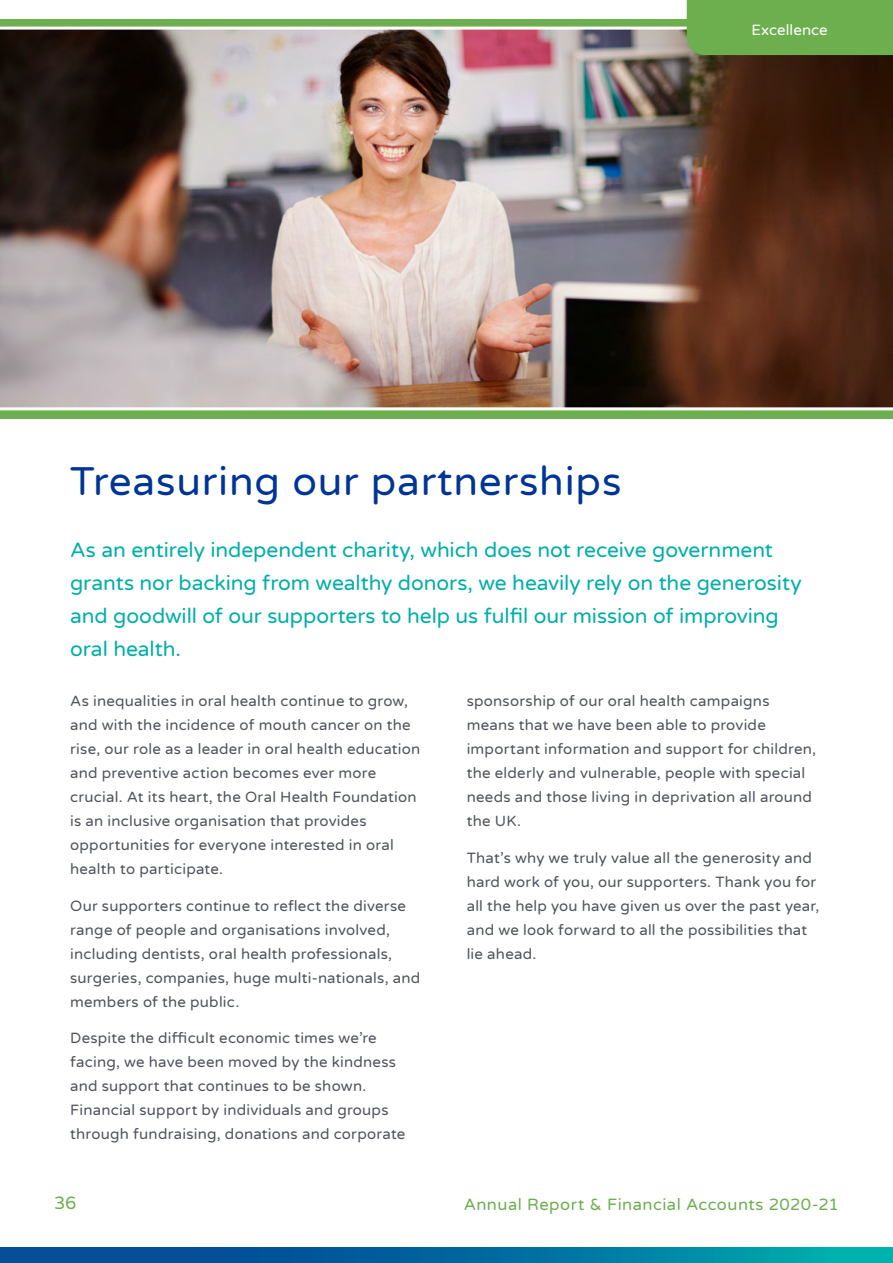
<style>
.page{position:relative;width:893px;height:1263px;background:#fff}
.page>*{position:absolute;margin:0;border:0;box-sizing:border-box;transform-origin:0 0}
.t1{font:40.5px "Varela Round";letter-spacing:.02em;color:#003595}
.t2{font:21px/33px "Varela Round";letter-spacing:-.005em;color:#00aeaa}
.t3{font:18px "Varela Round";color:#6dae4f}
.t4{font:16.5px "Varela Round";letter-spacing:.03em;color:#6dae4f}
.t5{font:15px/24px "Varela Round";letter-spacing:.015em;color:#50535c}
.t6{font:15px "Varela Round";letter-spacing:.005em;color:#fff}
</style>
<div class="page">
<svg style="left:0;top:1247px;width:893px;height:16px;background:#016fa0"></svg>
<div style="left:0;top:19px;width:892px;height:400px;background:#6dae4f"></div>
<img style="left:0;top:27px;width:893px;height:383px">
<svg style="left:687px;top:0;width:206px;height:55px"></svg>
<p class="t6" style="left:752px;top:20px;width:78px">Excellence</p>
<h1 class="t1" style="left:70px;top:453px;width:553px">Treasuring our partnerships</h1>
<h2 class="t2" style="left:70px;top:533px;width:733px">As an entirely independent charity, which does not receive government grants nor backing from wealthy donors, we heavily rely on the generosity and goodwill of our supporters to help us fulfil our mission of improving oral health.</h2>
<p class="t5" style="left:70px;top:688px;width:352px">As inequalities in oral health continue to grow, and with the incidence of mouth cancer on the rise, our role as a leader in oral health education and preventive action becomes ever more crucial. At its heart, the Oral Health Foundation is an inclusive organisation that provides opportunities for everyone interested in oral health to participate.</p>
<p class="t5" style="left:70px;top:893px;width:352px">Our supporters continue to reflect the diverse range of people and organisations involved, including dentists, oral health professionals, surgeries, companies, huge multi-nationals, and members of the public.</p>
<p class="t5" style="left:70px;top:1026px;width:337px">Despite the difficult economic times we’re facing, we have been moved by the kindness and support that continues to be shown.<br>Financial support by individuals and groups through fundraising, donations and corporate</p>
<p class="t5" style="left:467px;top:688px;width:351px">sponsorship of our oral health campaigns means that we have been able to provide important information and support for children, the elderly and vulnerable, people with special needs and those living in deprivation all around the UK.</p>
<p class="t5" style="left:467px;top:845px;width:354px">That’s why we truly value all the generosity and hard work of you, our supporters. Thank you for all the help you have given us over the past year, and we look forward to all the possibilities that lie ahead.</p>
<p class="t3" style="left:54px;top:1190px;width:24px">36</p>
<p class="t4" style="left:464px;top:1193px;width:377px">Annual Report &amp; Financial Accounts 2020-21</p>
</div>
